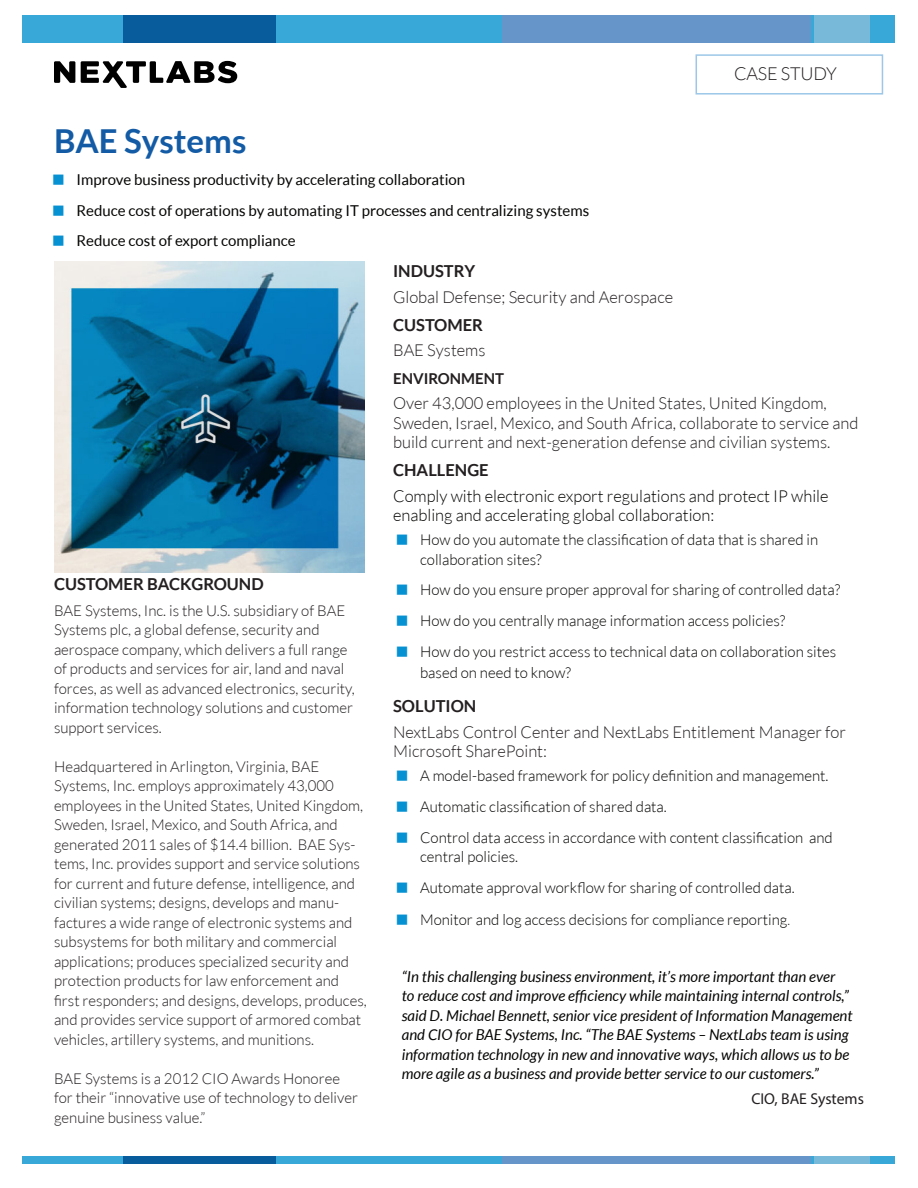
<style>
.page{position:relative;width:918px;height:1188px;background:#fff}
.page>*{position:absolute;margin:0;border:0;box-sizing:border-box;transform-origin:0 0}
.t1{font:700 33px "Lato";color:#135ba5}
.t2{font:300 18px "Lato";letter-spacing:-.01em;color:#231f20}
.t3{font:300 16.5px/19.5px "Lato";color:#231f20}
.t4{font:300 16.5px/19.5px "Lato";color:#040503}
.Headers_for_Solution{font:700 16.5px "Lato";color:#231f20}
.t5{font:15.75px "Myriad Pro";color:#231f20}
.t6{font:300 15px/19.5px "Lato";color:#231f20}
.t7{font:300 15px/19.5px "Lato";color:#040503}
.BODY{font:italic 15px/19.5px "Lato";color:#040503}
.t8{font:15px "Lato";color:#040503}
.Headers_for_Solution-2{font:700 15px "Lato";color:#231f20}
.s1{font-size:13.5px;color:#231f20}
</style>
<div class="page">
<svg style="left:54px;top:61px;width:21px;height:22px"></svg>
<svg style="left:81px;top:61px;width:156px;height:27px"></svg>
<div style="left:22px;top:15px;width:874px;height:27px;background:#38a8d9"></div>
<div style="left:123px;top:15px;width:153px;height:27px;background:#085c9c"></div>
<div style="left:814px;top:15px;width:56px;height:27px;background:#78b8d9"></div>
<div style="left:502px;top:15px;width:310px;height:27px;background:#6696c9"></div>
<div style="left:696px;top:54px;width:187px;height:41px;border:2px solid #9cc7e8"></div>
<div style="left:22px;top:1156px;width:874px;height:8px;background:#38a8d9"></div>
<div style="left:123px;top:1156px;width:153px;height:8px;background:#085c9c"></div>
<div style="left:814px;top:1156px;width:56px;height:8px;background:#78b8d9"></div>
<div style="left:502px;top:1156px;width:310px;height:8px;background:#6696c9"></div>
<img style="left:54px;top:261px;width:311px;height:311px">
<p class="t1" style="left:54px;top:122px;width:194px">BAE Systems</p>
<p class="t8" style="left:76px;top:171px;width:390px">Improve business productivity by accelerating collaboration</p>
<p class="t8" style="left:76px;top:202px;width:514px">Reduce cost of operations by automating IT processes and centralizing systems</p>
<p class="t8" style="left:76px;top:233px;width:221px">Reduce cost of export compliance</p>
<p class="t2" style="left:734px;top:64px;width:104px">CASE STUDY</p>
<p class="Headers_for_Solution" style="left:54px;top:575px;width:211px">CUSTOMER BACKGROUND</p>
<p class="t6" style="left:54px;top:600px;width:302px">BAE Systems, Inc. is the U.S. subsidiary of BAE Systems plc, a global defense, security and aerospace company, which delivers a full range of products and services for air, land and naval forces, as well as advanced electronics, security, information technology solutions and customer support services.</p>
<p class="t6" style="left:54px;top:756px;width:314px">Headquartered in Arlington, Virginia, BAE Systems, Inc. employs approximately 43,000 employees in the United States, United Kingdom, Sweden, Israel, Mexico, and South Africa, and generated 2011 sales of $14.4 billion. BAE Sys&shy;tems, Inc. provides support and service solutions for current and future defense, intelligence, and civilian systems; designs, develops and manu&shy;factures a wide range of electronic systems and subsystems for both military and commercial applications; produces specialized security and protection products for law enforcement and first responders; and designs, develops, produces, and provides service support of armored combat vehicles, artillery systems, and munitions.</p>
<p class="t6" style="left:54px;top:1068px;width:306px">BAE Systems is a 2012 CIO Awards Honoree for their “innovative use of technology to deliver genuine business value.”</p>
<p class="Headers_for_Solution" style="left:393px;top:262px;width:84px">INDUSTRY</p>
<p class="t3" style="left:393px;top:287px;width:282px">Global Defense; Security and Aerospace</p>
<p class="Headers_for_Solution" style="left:393px;top:315px;width:91px">CUSTOMER</p>
<p class="t3" style="left:393px;top:341px;width:94px">BAE Systems</p>
<p class="Headers_for_Solution-2" style="left:393px;top:370px;width:112px">ENVIRONMENT</p>
<p class="t3" style="left:393px;top:394px;width:467px">Over 43,000 employees in the United States, United Kingdom,<br>Sweden, Israel, Mexico, and South Africa, collaborate to service and build current and next-generation defense and civilian systems.</p>
<p class="Headers_for_Solution" style="left:393px;top:461px;width:97px">CHALLENGE</p>
<p class="t4" style="left:393px;top:486px;width:437px">Comply with electronic export regulations and protect IP while enabling and accelerating global collaboration:</p>
<p class="t7" style="left:420px;top:530px;width:400px">How do you automate the classification of data that is shared in collaboration sites?</p>
<p class="t7" style="left:420px;top:580px;width:422px">How do you ensure proper approval for sharing of controlled data?</p>
<p class="t7" style="left:420px;top:611px;width:367px">How do you centrally manage information access policies?</p>
<p class="t7" style="left:420px;top:641px;width:418px;line-height:21px">How do you restrict access to technical data on collaboration sites based on need to know?</p>
<p class="Headers_for_Solution" style="left:393px;top:697px;width:85px">SOLUTION</p>
<p class="t3" style="left:393px;top:722px;width:454px">NextLabs Control Center and NextLabs Entitlement Manager for<br>Microsoft SharePoint:</p>
<p class="t7" style="left:420px;top:766px;width:410px">A model-based framework for policy definition and management.</p>
<p class="t7" style="left:420px;top:797px;width:248px">Automatic classification of shared data.</p>
<p class="t7" style="left:420px;top:828px;width:414px">Control data access in accordance with content classification and central policies.</p>
<p class="t7" style="left:420px;top:878px;width:376px">Automate approval workflow for sharing of controlled data.</p>
<p class="t7" style="left:420px;top:910px;width:372px">Monitor and log access decisions for compliance reporting<span class="s1">.</span></p>
<p class="BODY" style="left:402px;top:967px;width:452px">“In this challenging business environment, it’s more important than ever<br>to reduce cost and improve efficiency while maintaining internal controls,” said D. Michael Bennett, senior vice president of Information Management and CIO for BAE Systems, Inc. “The BAE Systems – NextLabs team is using information technology in new and innovative ways, which allows us to be more agile as a business and provide better service to our customers.”</p>
<p class="t5" style="left:751px;top:1089px;width:114px">CIO, BAE Systems</p>
</div>
